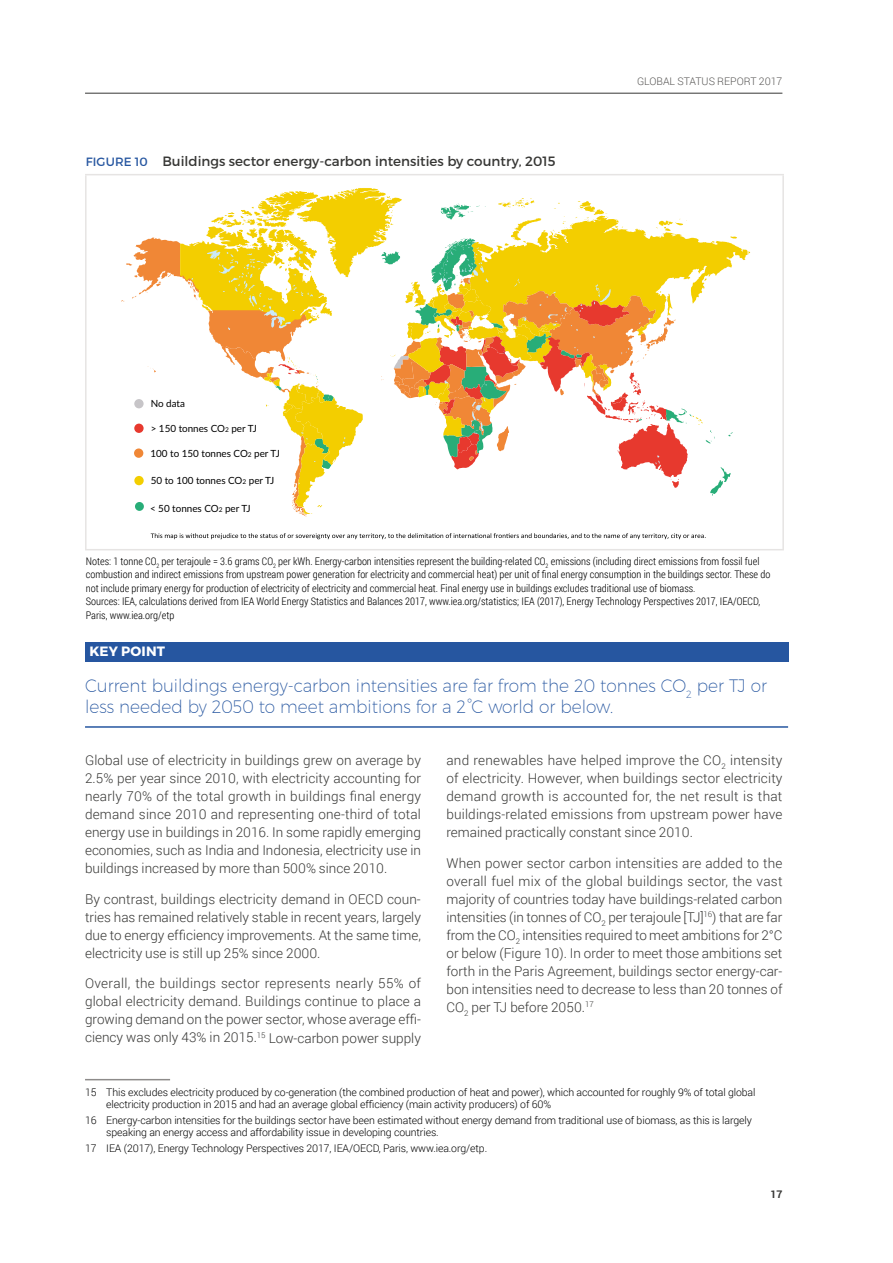
<style>
.page{position:relative;width:893px;height:1263px;background:#fff}
.page>*{position:absolute;margin:0;border:0;box-sizing:border-box;transform-origin:0 0}
.t1{font:200 18px/21px "Montserrat";color:#2656a0;scale:.94 1}
.t2{font:300 13.5px/18px "Roboto";color:#373735;text-align:justify}
.t3{font:13.5px "Montserrat";color:#373735}
.t4{font:700 13.5px "Montserrat";letter-spacing:.01em;color:#fff}
.t5{font:300 10.5px/13.5px "Roboto Condensed";color:#000}
.t6{font:300 10.5px/12px "Roboto";letter-spacing:-.01em;color:#000}
.t7{font:300 10.5px "Roboto";color:#575554}
.t8{font:700 10.5px "Roboto";color:#373735}
.t9{font:9.9px "Lato";color:#000}
.s1{font-size:12px;color:#2656a0}
.s2{font-size:6.6px}
</style>
<div class="page">
<hr style="left:85px;top:93px;width:697px;height:1px;background:#373735">
<hr style="left:85px;top:1079px;width:85px;height:1px;background:#8d8b8a">
<div style="left:85px;top:642px;width:703px;height:20px;background:#2656a0"></div>
<hr style="left:85px;top:726px;width:703px;height:2px;background:#2656a0">
<hr style="left:85px;top:174px;width:699px;height:1px;background:#e6e4e3">
<hr style="left:85px;top:175px;width:2px;height:374px;background:#e6e4e3">
<hr style="left:782px;top:175px;width:2px;height:374px;background:#e6e4e3">
<hr style="left:85px;top:549px;width:699px;height:1px;background:#e6e4e3">
<svg style="left:122px;top:189px;width:628px;height:328px"></svg>
<svg style="left:191px;top:244px;width:469px;height:240px"></svg>
<svg style="left:151px;top:533px;width:555px;height:6px"></svg>
<p class="t3" style="left:86px;top:153px;width:471px"><span class="s1">FIGURE 10</span> Buildings sector energy-carbon intensities by country, 2015</p>
<p class="t7" style="left:637px;top:74px;width:147px">GLOBAL STATUS REPORT 2017</p>
<p class="t9" style="left:151px;top:397px;width:36px">No data</p>
<p class="t9" style="left:151px;top:422px;width:108px">&gt; 150 tonnes CO<span class="s2">2</span> per TJ</p>
<p class="t9" style="left:150px;top:446px;width:131px">100 to 150 tonnes CO<span class="s2">2</span> per TJ</p>
<p class="t9" style="left:151px;top:474px;width:125px">50 to 100 tonnes CO<span class="s2">2</span> per TJ</p>
<p class="t9" style="left:150px;top:501px;width:102px">&lt; 50 tonnes CO<span class="s2">2</span> per TJ</p>
<p class="t5" style="left:86px;top:554px;width:686px">Notes: 1 tonne CO<sub>2</sub> per terajoule = 3.6 grams CO<sub>2</sub> per kWh. Energy-carbon intensities represent the building-related CO<sub>2</sub> emissions (including direct emissions from fossil fuel combustion and indirect emissions from upstream power generation for electricity and commercial heat) per unit of final energy consumption in the buildings sector. These do not include primary energy for production of electricity of electricity and commercial heat. Final energy use in buildings excludes traditional use of biomass.<br>Sources: IEA, calculations derived from IEA World Energy Statistics and Balances 2017, www.iea.org/statistics; IEA (2017), Energy Technology Perspectives 2017, IEA/OECD, Paris, www.iea.org/etp</p>
<p class="t4" style="left:89px;top:643px;width:77px">KEY POINT</p>
<h1 class="t1" style="left:85px;top:675px;width:727px">Current buildings energy-carbon intensities are far from the 20 tonnes CO<sub>2</sub> per TJ or less needed by 2050 to meet ambitions for a 2°C world or below.</h1>
<p class="t2" style="left:85px;top:751px;width:337px">Global use of electricity in buildings grew on average by 2.5% per year since 2010, with electricity accounting for nearly 70% of the total growth in buildings final energy demand since 2010 and representing one-third of total energy use in buildings in 2016. In some rapidly emerging economies, such as India and Indonesia, electricity use in buildings increased by more than 500% since 2010.</p>
<p class="t2" style="left:85px;top:889px;width:337px">By contrast, buildings electricity demand in OECD coun&shy;tries has remained relatively stable in recent years, largely due to energy efficiency improvements. At the same time, electricity use is still up 25% since 2000.</p>
<p class="t2" style="left:85px;top:974px;width:338px">Overall, the buildings sector represents nearly 55% of global electricity demand. Buildings continue to place a growing demand on the power sector, whose average effi&shy;ciency was only 43% in 2015.<sup>15</sup> Low-carbon power supply</p>
<p class="t2" style="left:446px;top:751px;width:338px">and renewables have helped improve the CO<sub>2</sub> intensity of electricity. However, when buildings sector electricity demand growth is accounted for, the net result is that buildings-related emissions from upstream power have remained practically constant since 2010.</p>
<p class="t2" style="left:446px;top:853px;width:337px">When power sector carbon intensities are added to the overall fuel mix of the global buildings sector, the vast majority of countries today have buildings-related carbon intensities (in tonnes of CO<sub>2</sub> per terajoule [TJ]<sup>16</sup>) that are far from the CO<sub>2</sub> intensities required to meet ambitions for 2°C or below (Figure 10). In order to meet those ambitions set forth in the Paris Agreement, buildings sector energy-car&shy;bon intensities need to decrease to less than 20 tonnes of CO<sub>2</sub> per TJ before 2050.<sup>17</sup></p>
<p class="t6" style="left:106px;top:1086px;width:651px;text-indent:-21px">15 This excludes electricity produced by co-generation (the combined production of heat and power), which accounted for roughly 9% of total global electricity production in 2015 and had an average global efficiency (main activity producers) of 60%</p>
<p class="t6" style="left:106px;top:1114px;width:647px;text-indent:-21px">16 Energy-carbon intensities for the buildings sector have been estimated without energy demand from traditional use of biomass, as this is largely speaking an energy access and affordability issue in developing countries.</p>
<p class="t6" style="left:85px;top:1142px;width:404px">17 IEA (2017), Energy Technology Perspectives 2017, IEA/OECD, Paris, www.iea.org/etp.</p>
<p class="t8" style="left:770px;top:1187px;width:14px">17</p>
</div>
